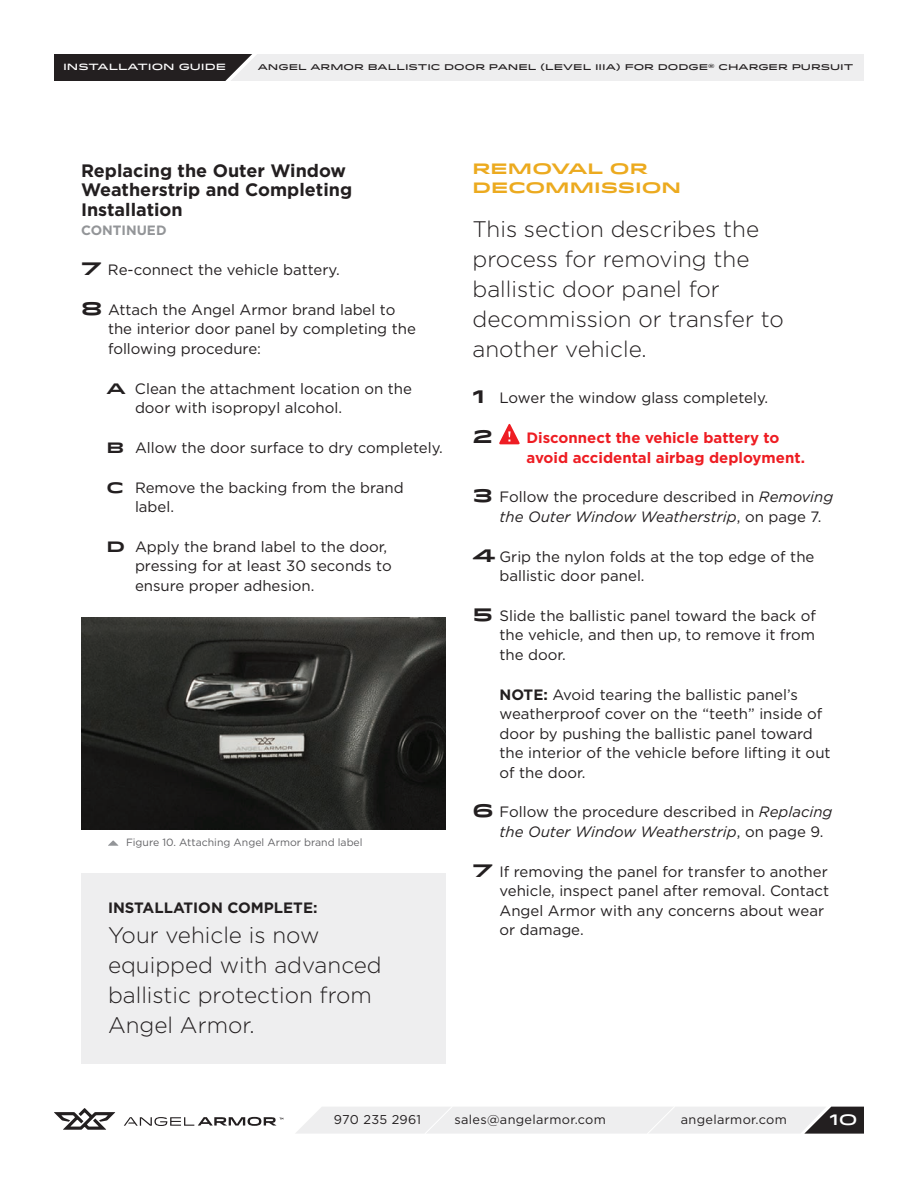
<style>
.page{position:relative;width:918px;height:1188px;background:#fff}
.page>*{position:absolute;margin:0;border:0;box-sizing:border-box;transform-origin:0 0}
.AA_body_1{font:300 22.5px/30px "Gotham";color:#231f20}
.AA_body_1-2{font:700 18px/19.5px "Gotham";color:#231f20}
.AA_body_1-3{font:700 18px "Idlewild";color:#231f20}
.AA_body_1-4{font:15px/19.5px "Gotham";color:#231f20}
.AA_body_1-5{font:700 15px/19.5px "Gotham";color:#ee1d23}
.AA_body_1-6{font:700 15px/19.5px "Idlewild";color:#ecaa1f}
.AA_body_1-7{font:700 15px "Gotham";color:#231f20}
.t1{font:500 15px "Idlewild";color:#fff}
.AA_body_1-8{font:700 13.5px "Gotham";color:#939598}
.t2{font:12.75px "Gotham";letter-spacing:.025em;color:#231f20}
.AA_image_caption_1{font:10.5px "Gotham";color:#636366}
.t3{font:500 9px "Idlewild";color:#fff}
.t4{font:500 8.25px "Idlewild";color:#231f20}
.s1{font-family:"Idlewild";font-weight:700;font-size:18px}
.s2{font-family:"Idlewild";font-weight:700}
.s3{font-style:italic}
.s4{font-weight:700}
</style>
<div class="page">
<svg style="left:54px;top:54px;width:810px;height:27px;background:#bfbebf"></svg>
<svg style="left:54px;top:1108px;width:61px;height:22px"></svg>
<svg style="left:124px;top:1117px;width:159px;height:9px"></svg>
<svg style="left:296px;top:1106px;width:568px;height:28px;background:#dfdfe0"></svg>
<div style="left:81px;top:873px;width:365px;height:191px;background:#eeeeef"></div>
<img style="left:81px;top:617px;width:365px;height:213px">
<svg style="left:108px;top:840px;width:11px;height:6px"></svg>
<svg style="left:499px;top:423px;width:21px;height:21px"></svg>
<p class="t3" style="left:63px;top:60px;width:165px">INSTALLATION GUIDE</p>
<p class="t4" style="left:258px;top:61px;width:597px">ANGEL ARMOR BALLISTIC DOOR PANEL (LEVEL IIIA) FOR DODGE® CHARGER PURSUIT</p>
<p class="AA_body_1-2" style="left:81px;top:160px;width:273px">Replacing the Outer Window<br>Weatherstrip and Completing<br>Installation</p>
<p class="AA_body_1-8" style="left:81px;top:223px;width:87px">CONTINUED</p>
<p class="AA_body_1-4" style="left:81px;top:260px;width:260px"><span class="s1">7</span> Re-connect the vehicle battery.</p>
<p class="AA_body_1-4" style="left:108px;top:300px;width:309px;text-indent:-27px"><span class="s1">8</span> Attach the Angel Armor brand label to the interior door panel by completing the following procedure:</p>
<p class="AA_body_1-4" style="left:135px;top:378px;width:279px;text-indent:-28px"><span class="s2">A</span> Clean the attachment location on the door with isopropyl alcohol.</p>
<p class="AA_body_1-4" style="left:106px;top:438px;width:338px"><span class="s2">B</span> Allow the door surface to dry completely.</p>
<p class="AA_body_1-4" style="left:135px;top:477px;width:270px;text-indent:-28px"><span class="s2">C</span> Remove the backing from the brand label.</p>
<p class="AA_body_1-4" style="left:135px;top:537px;width:258px;text-indent:-28px"><span class="s2">D</span> Apply the brand label to the door, pressing for at least 30 seconds to ensure proper adhesion.</p>
<p class="AA_image_caption_1" style="left:126px;top:836px;width:238px">Figure 10. Attaching Angel Armor brand label</p>
<p class="AA_body_1-7" style="left:108px;top:899px;width:211px">INSTALLATION COMPLETE:</p>
<p class="AA_body_1" style="left:108px;top:920px;width:275px">Your vehicle is now equipped with advanced ballistic protection from<br>Angel Armor.</p>
<p class="AA_body_1-6" style="left:472px;top:158px;width:210px">REMOVAL OR<br>DECOMMISSION</p>
<p class="AA_body_1" style="left:472px;top:214px;width:313px">This section describes the process for removing the ballistic door panel for decommission or transfer to another vehicle.</p>
<p class="AA_body_1-4" style="left:472px;top:388px;width:297px"><span class="s1">1</span> Lower the window glass completely.</p>
<p class="AA_body_1-3" style="left:472px;top:423px;width:22px">2</p>
<p class="AA_body_1-5" style="left:526px;top:428px;width:280px">Disconnect the vehicle battery to avoid accidental airbag deployment.</p>
<p class="AA_body_1-4" style="left:500px;top:487px;width:335px;text-indent:-27px"><span class="s1">3</span> Follow the procedure described in <span class="s3">Removing the Outer Window Weatherstrip</span>, on page 7.</p>
<p class="AA_body_1-4" style="left:500px;top:546px;width:316px;text-indent:-27px"><span class="s1">4</span> Grip the nylon folds at the top edge of the ballistic door panel.</p>
<p class="AA_body_1-4" style="left:500px;top:606px;width:318px;text-align:justify;text-indent:-27px"><span class="s1">5</span> Slide the ballistic panel toward the back of the vehicle, and then up, to remove it from the door.</p>
<p class="AA_body_1-4" style="left:499px;top:684px;width:333px"><span class="s4">NOTE:</span> Avoid tearing the ballistic panel’s weatherproof cover on the “teeth” inside of door by pushing the ballistic panel toward the interior of the vehicle before lifting it out of the door.</p>
<p class="AA_body_1-4" style="left:500px;top:802px;width:334px;text-indent:-27px"><span class="s1">6</span> Follow the procedure described in <span class="s3">Replacing the Outer Window Weatherstrip</span>, on page 9.</p>
<p class="AA_body_1-4" style="left:500px;top:861px;width:331px;text-indent:-27px"><span class="s1">7</span> If removing the panel for transfer to another vehicle, inspect panel after removal. Contact Angel Armor with any concerns about wear or damage.</p>
<p class="t2" style="left:334px;top:1112px;width:89px">970 235 2961</p>
<p class="t2" style="left:455px;top:1112px;width:153px">sales@angelarmor.com</p>
<p class="t2" style="left:681px;top:1112px;width:107px">angelarmor.com</p>
<p class="t1" style="left:829px;top:1108px;width:30px">10</p>
</div>
